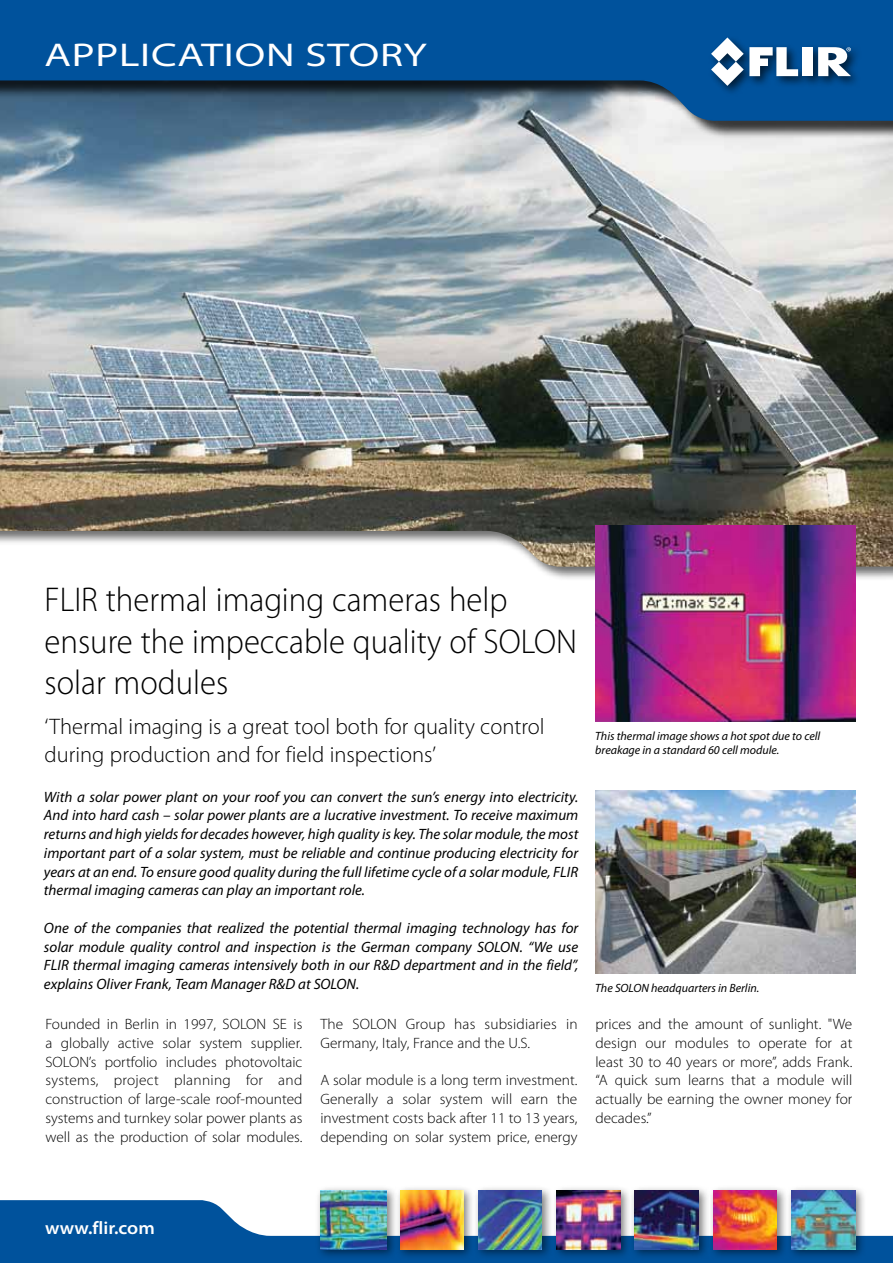
<style>
.page{position:relative;width:893px;height:1263px;background:#fff}
.page>*{position:absolute;margin:0;border:0;box-sizing:border-box;transform-origin:0 0}
.t1{font:300 34.5px/41.4px "Myriad Pro";color:#000;scale:.95 1}
.t2{font:semi-expanded 33px "Myriad Pro";letter-spacing:.02em;color:#fff;scale:1.2 1}
.t3{font:300 22.5px/27.8px "Myriad Pro";color:#000}
.t4{font:600 semi-expanded 18px "Myriad Pro";color:#fff}
.t5{font:italic 15px/18.8px "Myriad Pro";color:#000;text-align:justify}
.t6{font:300 15px/18.8px "Myriad Pro";color:#000;text-align:justify}
.t7{font:italic 12px/14.4px "Myriad Pro";color:#000}
</style>
<div class="page">
<img style="left:0;top:140px;width:893px;height:427px">
<div style="left:0;top:0;width:893px;height:140px;background:#000;opacity:.75"></div>
<svg style="left:0;top:0;width:893px;height:122px;background:#165690"></svg>
<svg style="left:0;top:1200px;width:893px;height:63px;fill:#00529c"></svg>
<div style="left:708px;top:34px;width:155px;height:63px;background:#000;opacity:.66"></div>
<div style="left:803px;top:47px;width:10px;height:29px;background:#fff"></div>
<svg style="left:711px;top:37px;width:87px;height:49px"></svg>
<svg style="left:818px;top:47px;width:33px;height:29px"></svg>
<div style="left:552px;top:1185px;width:80px;height:75px;background:#000;opacity:.52"></div>
<img style="left:557px;top:1191px;width:63px;height:58px">
<div style="left:630px;top:1185px;width:80px;height:75px;background:#000;opacity:.52"></div>
<img style="left:635px;top:1191px;width:64px;height:58px">
<div style="left:787px;top:1185px;width:80px;height:75px;background:#000;opacity:.52"></div>
<img style="left:792px;top:1191px;width:63px;height:58px">
<div style="left:708px;top:1185px;width:80px;height:75px;background:#000;opacity:.52"></div>
<img style="left:714px;top:1191px;width:63px;height:58px">
<div style="left:315px;top:1185px;width:83px;height:75px;background:#000;opacity:.52"></div>
<img style="left:320px;top:1191px;width:67px;height:58px">
<div style="left:473px;top:1185px;width:80px;height:75px;background:#000;opacity:.52"></div>
<img style="left:479px;top:1191px;width:63px;height:58px">
<div style="left:395px;top:1185px;width:80px;height:75px;background:#000;opacity:.52"></div>
<img style="left:400px;top:1191px;width:64px;height:58px">
<img style="left:595px;top:525px;width:260px;height:196px">
<img style="left:595px;top:790px;width:260px;height:183px">
<h2 class="t2" style="left:44px;top:37px;width:320px">APPLICATION STORY</h2>
<h1 class="t1" style="left:45px;top:580px;width:562px">FLIR thermal imaging cameras help ensure the impeccable quality of SOLON solar modules</h1>
<h3 class="t3" style="left:45px;top:713px;width:501px">‘Thermal imaging is a great tool both for quality control during production and for field inspections’</h3>
<p class="t5" style="left:44px;top:787px;width:536px">With a solar power plant on your roof you can convert the sun’s energy into electricity.<br>And into hard cash – solar power plants are a lucrative investment. To receive maximum returns and high yields for decades however, high quality is key. The solar module, the most important part of a solar system, must be reliable and continue producing electricity for years at an end. To ensure good quality during the full lifetime cycle of a solar module, FLIR thermal imaging cameras can play an important role.</p>
<p class="t5" style="left:44px;top:918px;width:536px">One of the companies that realized the potential thermal imaging technology has for solar module quality control and inspection is the German company SOLON. “We use FLIR thermal imaging cameras intensively both in our R&amp;D department and in the field”, explains Oliver Frank, Team Manager R&amp;D at SOLON.</p>
<p class="t6" style="left:45px;top:1015px;width:258px">Founded in Berlin in 1997, SOLON SE is a globally active solar system supplier.<br>SOLON’s portfolio includes photovoltaic systems, project planning for and construction of large-scale roof-mounted systems and turnkey solar power plants as well as the production of solar modules.</p>
<p class="t6" style="left:320px;top:1015px;width:259px">The SOLON Group has subsidiaries in<br>Germany, Italy, France and the U.S.</p>
<p class="t6" style="left:320px;top:1071px;width:258px">A solar module is a long term investment.<br>Generally a solar system will earn the investment costs back after 11 to 13 years, depending on solar system price, energy</p>
<p class="t7" style="left:595px;top:728px;width:226px">This thermal image shows a hot spot due to cell breakage in a standard 60 cell module.</p>
<p class="t7" style="left:595px;top:980px;width:166px">The SOLON headquarters in Berlin.</p>
<p class="t6" style="left:595px;top:1015px;width:258px">prices and the amount of sunlight. "We design our modules to operate for at least 30 to 40 years or more”, adds Frank. “A quick sum learns that a module will actually be earning the owner money for decades.”</p>
<p class="t4" style="left:45px;top:1218px;width:111px">www.flir.com</p>
</div>
